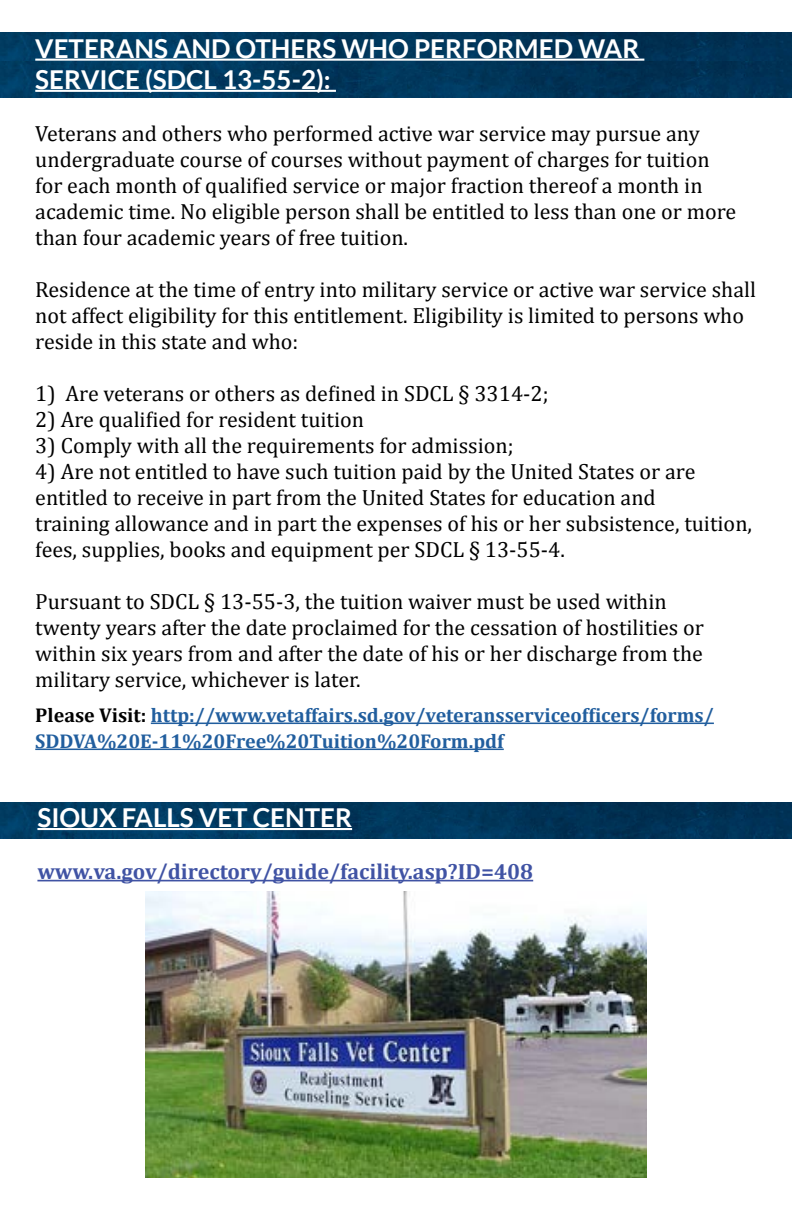
<style>
.page{position:relative;width:792px;height:1224px;background:#fff}
.page>*{position:absolute;margin:0;border:0;box-sizing:border-box;transform-origin:0 0}
.t1{font:700 26px/31.2px "Lato";color:#fff}
.t2{font:22px/26px "Cambria";color:#000}
.t3{font:700 22px "Cambria";color:#4053a4}
.t4{font:700 20px/26px "Cambria";color:#215e9e}
.s1{color:#000}
</style>
<div class="page">
<img style="left:0;top:802px;width:792px;height:36px">
<img style="left:0;top:33px;width:792px;height:29px">
<img style="left:0;top:62px;width:792px;height:36px">
<hr style="left:35px;top:59px;width:609px;height:2px;background:#fff">
<hr style="left:35px;top:90px;width:301px;height:2px;background:#fff">
<hr style="left:151px;top:723px;width:563px;height:1px;background:#215e9e">
<hr style="left:35px;top:749px;width:469px;height:1px;background:#215e9e">
<hr style="left:37px;top:828px;width:315px;height:2px;background:#fff">
<hr style="left:37px;top:880px;width:496px;height:1px;background:#4053a4">
<img style="left:145px;top:892px;width:502px;height:286px">
<p class="t1" style="left:35px;top:33px;width:606px">VETERANS AND OTHERS WHO PERFORMED WAR<br>SERVICE (SDCL 13-55-2):</p>
<p class="t2" style="left:35px;top:121px;width:703px">Veterans and others who performed active war service may pursue any undergraduate course of courses without payment of charges for tuition for each month of qualified service or major fraction thereof a month in academic time. No eligible person shall be entitled to less than one or more than four academic years of free tuition.</p>
<p class="t2" style="left:35px;top:277px;width:722px">Residence at the time of entry into military service or active war service shall not affect eligibility for this entitlement. Eligibility is limited to persons who reside in this state and who:</p>
<p class="t2" style="left:35px;top:381px;width:515px">1) Are veterans or others as defined in SDCL § 3314-2;</p>
<p class="t2" style="left:35px;top:407px;width:330px">2) Are qualified for resident tuition</p>
<p class="t2" style="left:35px;top:433px;width:480px">3) Comply with all the requirements for admission;</p>
<p class="t2" style="left:35px;top:459px;width:718px">4) Are not entitled to have such tuition paid by the United States or are entitled to receive in part from the United States for education and<br>training allowance and in part the expenses of his or her subsistence, tuition, fees, supplies, books and equipment per SDCL § 13-55-4.</p>
<p class="t2" style="left:35px;top:589px;width:670px">Pursuant to SDCL § 13-55-3, the tuition waiver must be used within twenty years after the date proclaimed for the cessation of hostilities or within six years from and after the date of his or her discharge from the military service, whichever is later.</p>
<p class="t4" style="left:35px;top:702px;width:680px"><span class="s1">Please Visit:</span> http://www.vetaffairs.sd.gov/veteransserviceofficers/forms/<br>SDDVA%20E-11%20Free%20Tuition%20Form.pdf</p>
<p class="t1" style="left:37px;top:802px;width:316px">SIOUX FALLS VET CENTER</p>
<p class="t3" style="left:37px;top:859px;width:497px">www.va.gov/directory/guide/facility.asp?ID=408</p>
</div>
